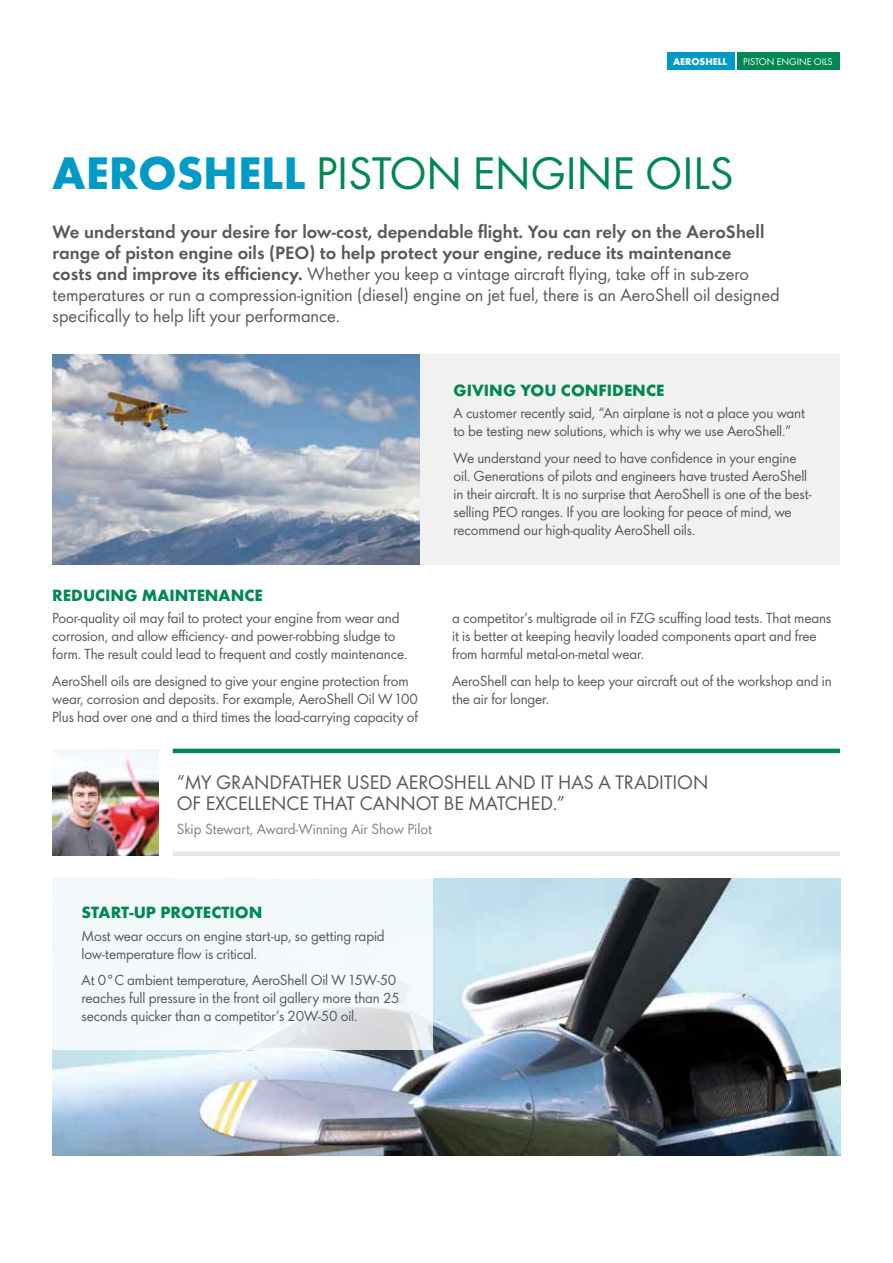
<style>
.page{position:relative;width:893px;height:1263px;background:#fff}
.page>*{position:absolute;margin:0;border:0;box-sizing:border-box;transform-origin:0 0}
.t1{font:42px "Shell";color:#008752}
.t2{font:18px/21px "Shell";color:#58595b}
.t3{font:16.5px/21px "Shell";color:#58595b}
.t4{font:700 15px "Shell";color:#008752}
.t5{font:13.5px/18px "Shell";letter-spacing:-.01em;color:#58595b}
.t6{font:13.5px "Shell";color:#808285}
.t7{font:9px "Shell";color:#fff}
.t8{font:700 9px "Shell";color:#fff}
.s1{font-weight:700;color:#009ac7}
.s2{font-weight:800}
</style>
<div class="page">
<img style="left:52px;top:878px;width:788px;height:277px">
<div style="left:52px;top:354px;width:788px;height:211px;background:#f1f1f2"></div>
<svg style="left:52px;top:878px;width:381px;height:172px;fill:#f3f9fb"></svg>
<img style="left:52px;top:354px;width:368px;height:211px">
<img style="left:52px;top:749px;width:107px;height:107px">
<hr style="left:173px;top:749px;width:667px;height:4px;background:#008752">
<div style="left:173px;top:851px;width:667px;height:5px;background:#e6e7e8"></div>
<div style="left:667px;top:53px;width:68px;height:17px;background:#009ac7"></div>
<div style="left:737px;top:53px;width:103px;height:17px;background:#008752"></div>
<p class="t8" style="left:673px;top:54px;width:56px">AEROSHELL</p>
<p class="t7" style="left:743px;top:54px;width:91px">PISTON ENGINE OILS</p>
<h1 class="t1" style="left:52px;top:140px;width:683px"><span class="s1">AEROSHELL</span> PISTON ENGINE OILS</h1>
<p class="t3" style="left:53px;top:220px;width:729px"><span class="s2">We understand your desire for low-cost, dependable flight. You can rely on the AeroShell range of piston engine oils (PEO) to help protect your engine, reduce its maintenance<br>costs and improve its efficiency.</span> Whether you keep a vintage aircraft flying, take off in sub-zero temperatures or run a compression-ignition (diesel) engine on jet fuel, there is an AeroShell oil designed specifically to help lift your performance.</p>
<p class="t4" style="left:52px;top:582px;width:212px">REDUCING MAINTENANCE</p>
<p class="t5" style="left:52px;top:608px;width:357px">Poor-quality oil may fail to protect your engine from wear and corrosion, and allow efficiency- and power-robbing sludge to form. The result could lead to frequent and costly maintenance.</p>
<p class="t5" style="left:52px;top:671px;width:367px">AeroShell oils are designed to give your engine protection from wear, corrosion and deposits. For example, AeroShell Oil W 100<br>Plus had over one and a third times the load-carrying capacity of</p>
<p class="t4" style="left:453px;top:378px;width:212px">GIVING YOU CONFIDENCE</p>
<p class="t5" style="left:453px;top:403px;width:353px">A customer recently said, “An airplane is not a place you want to be testing new solutions, which is why we use AeroShell.”</p>
<p class="t5" style="left:453px;top:448px;width:360px">We understand your need to have confidence in your engine oil. Generations of pilots and engineers have trusted AeroShell in their aircraft. It is no surprise that AeroShell is one of the best&shy;selling PEO ranges. If you are looking for peace of mind, we recommend our high-quality AeroShell oils.</p>
<p class="t5" style="left:452px;top:608px;width:381px">a competitor’s multigrade oil in FZG scuffing load tests. That means it is better at keeping heavily loaded components apart and free from harmful metal-on-metal wear.</p>
<p class="t5" style="left:452px;top:671px;width:381px">AeroShell can help to keep your aircraft out of the workshop and in the air for longer.</p>
<h2 class="t2" style="left:177px;top:770px;width:533px">“MY GRANDFATHER USED AEROSHELL AND IT HAS A TRADITION<br>OF EXCELLENCE THAT CANNOT BE MATCHED.”</h2>
<p class="t6" style="left:177px;top:819px;width:257px">Skip Stewart, Award-Winning Air Show Pilot</p>
<p class="t4" style="left:82px;top:900px;width:182px">START-UP PROTECTION</p>
<p class="t5" style="left:82px;top:926px;width:305px">Most wear occurs on engine start-up, so getting rapid low-temperature flow is critical.</p>
<p class="t5" style="left:82px;top:970px;width:320px">At 0°C ambient temperature, AeroShell Oil W 15W-50 reaches full pressure in the front oil gallery more than 25 seconds quicker than a competitor’s 20W-50 oil.</p>
</div>
